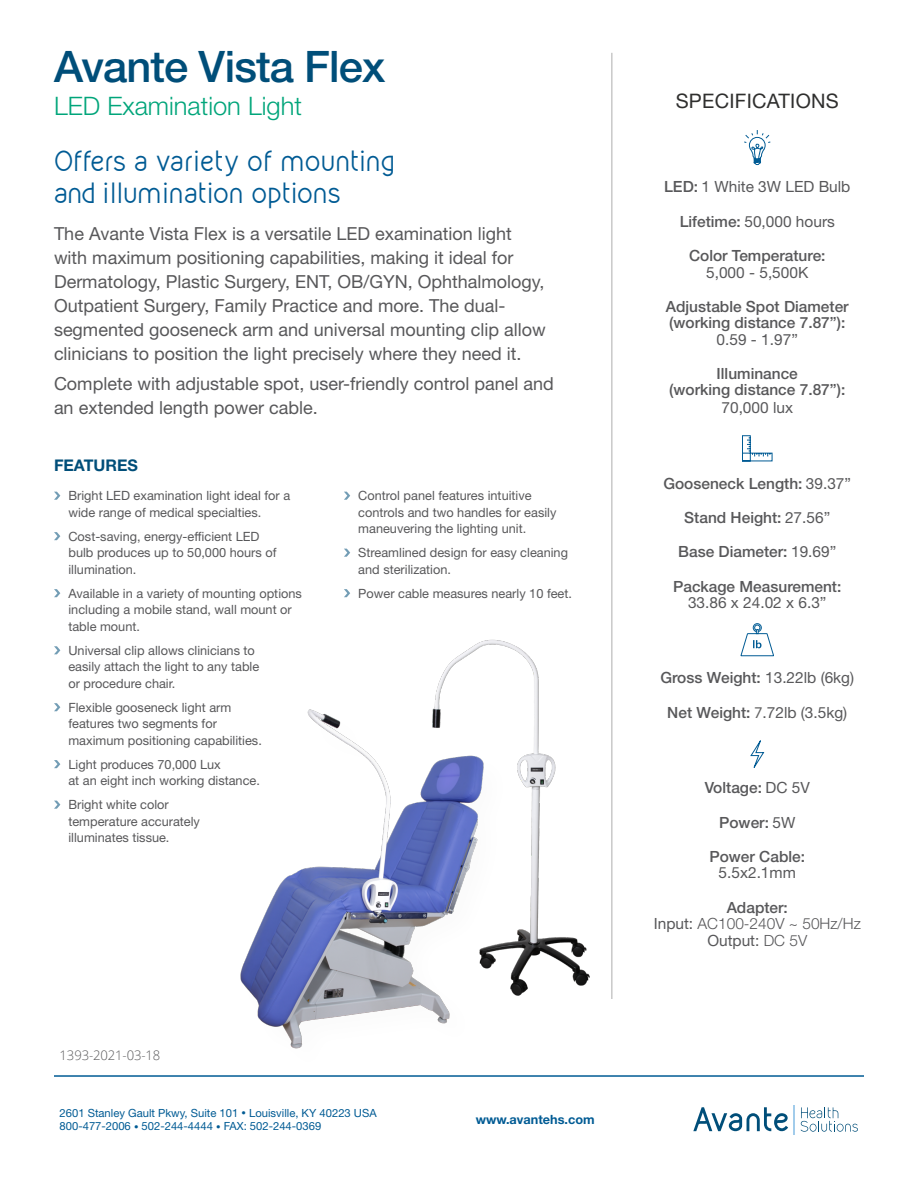
<style>
.page{position:relative;width:918px;height:1188px;background:#fff}
.page>*{position:absolute;margin:0;border:0;box-sizing:border-box;transform-origin:0 0}
.t1{font:500 43.5px "Helvetica Neue LT Std";letter-spacing:-.02em;color:#004e79}
.t2{font:25.5px/32.1px "Kirvy";color:#005b94}
.t3{font:300 25.5px "Helvetica Neue LT Std";color:#00a57a}
.t4{font:19.95px "Helvetica Neue LT Std";letter-spacing:.015em;color:#2f2f2e}
.t5{font:18px/24px "Helvetica Neue LT Std";color:#58585a}
.t6{font:700 16.05px "Helvetica Neue LT Std";color:#004e79}
.t7{font:500 15.45px/16.5px "Helvetica Neue LT Std";color:#58585a}
.t8{font:15.45px "Helvetica Neue LT Std";color:#58585a}
.t9{font:300 15.45px/16.5px "Helvetica Neue LT Std";color:#58585a;text-align:center}
.t10{font:300 13.2px "Open Sans";letter-spacing:-.01em;color:#58585a}
.t11{font:12.75px/16.5px "Helvetica Neue LT Std";color:#58585a}
.t12{font:700 12.75px "Helvetica Neue LT Std";color:#005b94}
.t13{font:11.25px/13.5px "Helvetica Neue LT Std";color:#005b94}
.s1{font-size:9px}
.s2{font-weight:500}
.s3{font-weight:400}
.s4{font-family:"Myriad Pro";font-size:16.5px;color:#656565}
</style>
<div class="page">
<hr style="left:54px;top:1075px;width:810px;height:2px;background:#005b94">
<svg style="left:801px;top:1107px;width:57px;height:25px"></svg>
<hr style="left:793px;top:1105px;width:2px;height:29px;background:#98c7e9">
<svg style="left:693px;top:1107px;width:95px;height:24px"></svg>
<svg style="left:344px;top:492px;width:6px;height:8px"></svg>
<svg style="left:54px;top:492px;width:6px;height:8px"></svg>
<svg style="left:54px;top:589px;width:6px;height:8px"></svg>
<svg style="left:344px;top:549px;width:6px;height:8px"></svg>
<svg style="left:344px;top:589px;width:6px;height:8px"></svg>
<svg style="left:54px;top:646px;width:6px;height:8px"></svg>
<svg style="left:54px;top:703px;width:6px;height:8px"></svg>
<svg style="left:54px;top:760px;width:6px;height:8px"></svg>
<svg style="left:54px;top:801px;width:6px;height:8px"></svg>
<svg style="left:54px;top:532px;width:6px;height:8px"></svg>
<svg style="left:744px;top:130px;width:27px;height:36px"></svg>
<svg style="left:740px;top:623px;width:34px;height:34px"></svg>
<svg style="left:742px;top:435px;width:31px;height:27px"></svg>
<img style="left:435px;top:639px;width:155px;height:357px">
<hr style="left:612px;top:53px;width:1px;height:946px;background:#58585a">
<div style="left:234px;top:704px;width:282px;height:376px;background:#fff"></div>
<img style="left:240px;top:708px;width:254px;height:341px">
<svg style="left:750px;top:740px;width:15px;height:28px"></svg>
<h1 class="t1" style="left:54px;top:41px;width:333px">Avante Vista Flex</h1>
<h2 class="t3" style="left:54px;top:90px;width:249px">LED Examination Light</h2>
<h2 class="t2" style="left:54px;top:144px;width:343px">Offers a variety of mounting and illumination options</h2>
<p class="t5" style="left:54px;top:221px;width:493px">The Avante Vista Flex is a versatile LED examination light with maximum positioning capabilities, making it ideal for Dermatology, Plastic Surgery, ENT, OB/GYN, Ophthalmology, Outpatient Surgery, Family Practice and more. The dual&shy;segmented gooseneck arm and universal mounting clip allow clinicians to position the light precisely where they need it.</p>
<h3 class="t5" style="left:54px;top:371px;width:501px">Complete with adjustable spot, user-friendly control panel and an extended length power cable.</h3>
<p class="t6" style="left:54px;top:455px;width:85px">FEATURES</p>
<p class="t11" style="left:68px;top:487px;width:223px">Bright LED examination light ideal for a wide range of medical specialties.</p>
<p class="t11" style="left:68px;top:528px;width:210px">Cost-saving, energy-efficient LED bulb produces up to 50,000 hours of illumination.</p>
<p class="t11" style="left:68px;top:585px;width:235px">Available in a variety of mounting options including a mobile stand, wall mount or table mount.</p>
<p class="t11" style="left:68px;top:642px;width:192px">Universal clip allows clinicians to easily attach the light to any table or procedure chair.</p>
<p class="t11" style="left:68px;top:699px;width:195px">Flexible gooseneck light arm features two segments for maximum positioning capabilities.</p>
<p class="t11" style="left:68px;top:756px;width:193px">Light produces 70,000 Lux<br>at an eight inch working distance.</p>
<p class="t11" style="left:68px;top:796px;width:133px">Bright white color temperature accurately illuminates tissue.</p>
<p class="t11" style="left:358px;top:487px;width:200px">Control panel features intuitive controls and two handles for easily maneuvering the lighting unit.</p>
<p class="t11" style="left:358px;top:544px;width:211px">Streamlined design for easy cleaning and sterilization.</p>
<p class="t11" style="left:358px;top:585px;width:215px">Power cable measures nearly 10 feet.</p>
<p class="t10" style="left:60px;top:1046px;width:102px">1393-2021-03-18</p>
<p class="t13" style="left:60px;top:1106px;width:319px">2601 Stanley Gault Pkwy, Suite 101 <span class="s1">•</span> Louisville, KY 40223 USA<br>800-477-2006 <span class="s1">•</span> 502-244-4444 <span class="s1">•</span> FAX: 502-244-0369</p>
<p class="t12" style="left:476px;top:1112px;width:121px">www.avantehs.com</p>
<h3 class="t4" style="left:676px;top:89px;width:165px">SPECIFICATIONS</h3>
<p class="t8" style="left:664px;top:178px;width:188px"><span class="s2">LED:</span> 1 White 3W LED Bulb</p>
<p class="t8" style="left:680px;top:212px;width:157px"><span class="s2">Lifetime:</span> 50,000 hours</p>
<p class="t7" style="left:689px;top:247px;width:138px">Color Temperature:</p>
<p class="t8" style="left:706px;top:263px;width:104px">5,000 - 5,500K</p>
<p class="t7" style="left:666px;top:298px;width:184px">Adjustable Spot Diameter (working distance 7.87”):</p>
<p class="t8" style="left:717px;top:330px;width:83px">0.59 - 1.97”</p>
<p class="t7" style="left:669px;top:365px;width:178px;text-align:center">Illuminance<br>(working distance 7.87”):</p>
<p class="t8" style="left:722px;top:399px;width:73px">70,000 lux</p>
<p class="t7" style="left:663px;top:475px;width:189px">Gooseneck Length: <span class="s3">39.37”</span></p>
<p class="t7" style="left:684px;top:509px;width:147px">Stand Height: <span class="s3">27.56”</span></p>
<p class="t7" style="left:678px;top:544px;width:160px">Base Diameter: <span class="s3">19.69”</span></p>
<p class="t7" style="left:673px;top:578px;width:170px">Package Measurement:</p>
<p class="t8" style="left:688px;top:593px;width:140px">33.86 x 24.02 x 6.3”</p>
<p class="t7" style="left:660px;top:670px;width:195px">Gross Weight: <span class="s3">13.22lb (6kg)</span></p>
<p class="t8" style="left:667px;top:703px;width:181px"><span class="s2">Net Weight:</span> <span class="s4">7</span>.72lb (3.5kg)</p>
<p class="t7" style="left:705px;top:779px;width:107px">Voltage: <span class="s3">DC 5V</span></p>
<p class="t7" style="left:719px;top:814px;width:78px">Power: <span class="s3">5W</span></p>
<p class="t7" style="left:709px;top:848px;width:97px">Power Cable:</p>
<p class="t8" style="left:719px;top:864px;width:79px">5.5x2.1mm</p>
<p class="t9" style="left:654px;top:899px;width:209px"><span class="s2">Adapter:<br></span><span class="s3">Input:</span> AC100-240V ~ 50Hz/Hz<br><span class="s3">Output:</span> DC 5V</p>
</div>
